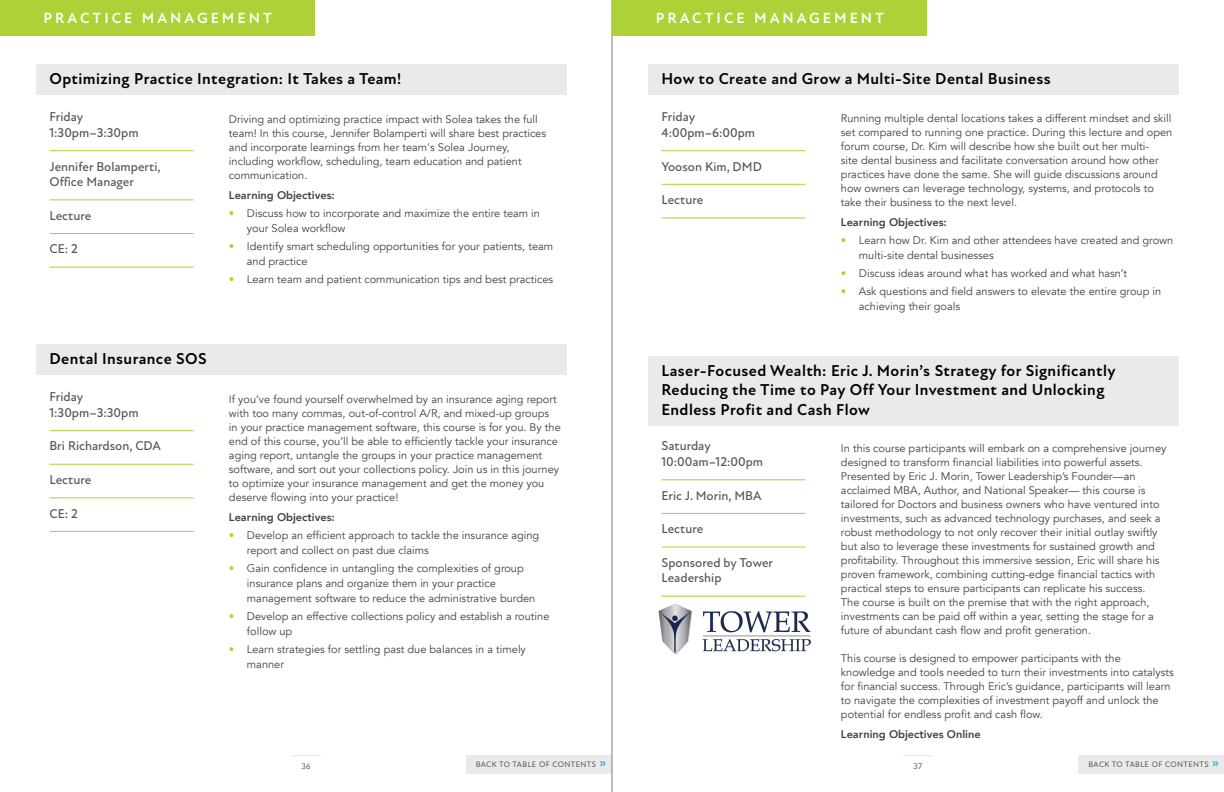
<style>
.page{position:relative;width:1224px;height:792px;background:#fff}
.page>*{position:absolute;margin:0;border:0;box-sizing:border-box;transform-origin:0 0}
.t1{font:700 16px/19.2px "New Atten";letter-spacing:.025em;color:#000}
.t2{font:700 15px "New Atten";letter-spacing:.2em;color:#fff}
.t3{font:500 13px/15.6px "New Atten";color:#565659}
.t4{font:11px/14px "Avenir";color:#414042}
.t5{font:800 11px "Avenir";color:#414042}
.t6{font:8px "New Atten";letter-spacing:.05em;color:#414042}
.t7{font:8px "Avenir";color:#414042}
.s1{color:#add136}
.s2{font-size:14px;color:#009ddc}
</style>
<div class="page">
<hr style="left:291px;top:755px;width:30px;height:1px;background:#ebeaea">
<div style="left:1079px;top:755px;width:145px;height:19px;background:#ebeaea"></div>
<div style="left:466px;top:755px;width:145px;height:19px;background:#ebeaea"></div>
<hr style="left:903px;top:755px;width:30px;height:1px;background:#ebeaea">
<hr style="left:612px;top:0;width:1px;height:792px;background:#7b7c7f">
<div style="left:0;top:0;width:315px;height:36px;background:#add136"></div>
<div style="left:36px;top:65px;width:531px;height:30px;background:#ebeaea"></div>
<hr style="left:50px;top:150px;width:144px;height:1px;background:#add136">
<hr style="left:50px;top:200px;width:144px;height:1px;background:#add136">
<hr style="left:50px;top:233px;width:144px;height:1px;background:#add136">
<hr style="left:50px;top:267px;width:144px;height:1px;background:#add136">
<div style="left:36px;top:345px;width:531px;height:30px;background:#ebeaea"></div>
<hr style="left:50px;top:430px;width:144px;height:1px;background:#add136">
<hr style="left:50px;top:464px;width:144px;height:1px;background:#add136">
<hr style="left:50px;top:498px;width:144px;height:1px;background:#add136">
<hr style="left:50px;top:531px;width:144px;height:1px;background:#add136">
<div style="left:612px;top:0;width:315px;height:36px;background:#add136"></div>
<hr style="left:662px;top:150px;width:144px;height:1px;background:#add136">
<hr style="left:662px;top:184px;width:144px;height:1px;background:#add136">
<hr style="left:662px;top:218px;width:144px;height:1px;background:#add136">
<div style="left:648px;top:65px;width:531px;height:30px;background:#ebeaea"></div>
<hr style="left:662px;top:480px;width:144px;height:1px;background:#add136">
<hr style="left:662px;top:513px;width:144px;height:1px;background:#add136">
<hr style="left:662px;top:547px;width:144px;height:1px;background:#add136">
<div style="left:648px;top:357px;width:531px;height:69px;background:#ebeaea"></div>
<img style="left:658px;top:595px;width:153px;height:60px">
<h2 class="t2" style="left:44px;top:9px;width:230px">PRACTICE MANAGEMENT</h2>
<h1 class="t1" style="left:50px;top:69px;width:353px">Optimizing Practice Integration: It Takes a Team!</h1>
<p class="t3" style="left:50px;top:109px;width:91px">Friday<br>1:30pm–3:30pm</p>
<p class="t3" style="left:50px;top:159px;width:113px">Jennifer Bolamperti,<br>Office Manager</p>
<p class="t3" style="left:50px;top:208px;width:43px">Lecture</p>
<p class="t3" style="left:50px;top:241px;width:30px">CE: 2</p>
<p class="t4" style="left:229px;top:112px;width:319px">Driving and optimizing practice impact with Solea takes the full team! In this course, Jennifer Bolamperti will share best practices and incorporate learnings from her team's Solea Journey, including workflow, scheduling, team education and patient communication.</p>
<p class="t5" style="left:229px;top:185px;width:107px">Learning Objectives:</p>
<p class="t4" style="left:247px;top:206px;width:295px;line-height:15px;text-indent:-18px"><span class="s1">•</span> Discuss how to incorporate and maximize the entire team in your Solea workflow</p>
<p class="t4" style="left:247px;top:239px;width:308px;line-height:15px;text-indent:-18px"><span class="s1">•</span> Identify smart scheduling opportunities for your patients, team and practice</p>
<p class="t4" style="left:229px;top:272px;width:326px"><span class="s1">•</span> Learn team and patient communication tips and best practices</p>
<h1 class="t1" style="left:50px;top:349px;width:159px">Dental Insurance SOS</h1>
<p class="t3" style="left:50px;top:389px;width:91px">Friday<br>1:30pm–3:30pm</p>
<p class="t3" style="left:50px;top:439px;width:113px">Bri Richardson, CDA</p>
<p class="t3" style="left:50px;top:472px;width:43px">Lecture</p>
<p class="t3" style="left:50px;top:506px;width:30px">CE: 2</p>
<p class="t4" style="left:229px;top:392px;width:333px">If you’ve found yourself overwhelmed by an insurance aging report with too many commas, out-of-control A/R, and mixed-up groups<br>in your practice management software, this course is for you. By the end of this course, you’ll be able to efficiently tackle your insurance aging report, untangle the groups in your practice management software, and sort out your collections policy. Join us in this journey to optimize your insurance management and get the money you deserve flowing into your practice!</p>
<p class="t5" style="left:229px;top:507px;width:107px">Learning Objectives:</p>
<p class="t4" style="left:247px;top:528px;width:294px;line-height:15px;text-indent:-18px"><span class="s1">•</span> Develop an efficient approach to tackle the insurance aging report and collect on past due claims</p>
<p class="t4" style="left:247px;top:561px;width:290px;line-height:15px;text-indent:-18px"><span class="s1">•</span> Gain confidence in untangling the complexities of group insurance plans and organize them in your practice management software to reduce the administrative burden</p>
<p class="t4" style="left:247px;top:609px;width:304px;line-height:15px;text-indent:-18px"><span class="s1">•</span> Develop an effective collections policy and establish a routine follow up</p>
<p class="t4" style="left:247px;top:642px;width:281px;line-height:15px;text-indent:-18px"><span class="s1">•</span> Learn strategies for settling past due balances in a timely manner</p>
<h2 class="t2" style="left:656px;top:9px;width:230px">PRACTICE MANAGEMENT</h2>
<h1 class="t1" style="left:662px;top:69px;width:391px">How to Create and Grow a Multi-Site Dental Business</h1>
<p class="t4" style="left:841px;top:111px;width:333px">Running multiple dental locations takes a different mindset and skill set compared to running one practice. During this lecture and open forum course, Dr. Kim will describe how she built out her multi-<br>site dental business and facilitate conversation around how other practices have done the same. She will guide discussions around how owners can leverage technology, systems, and protocols to take their business to the next level.</p>
<p class="t5" style="left:841px;top:212px;width:107px">Learning Objectives:</p>
<p class="t4" style="left:859px;top:233px;width:316px;line-height:15px;text-indent:-18px"><span class="s1">•</span> Learn how Dr. Kim and other attendees have created and grown multi-site dental businesses</p>
<p class="t4" style="left:841px;top:266px;width:288px"><span class="s1">•</span> Discuss ideas around what has worked and what hasn’t</p>
<p class="t4" style="left:859px;top:284px;width:304px;line-height:15px;text-indent:-18px"><span class="s1">•</span> Ask questions and field answers to elevate the entire group in achieving their goals</p>
<p class="t3" style="left:662px;top:109px;width:95px">Friday<br>4:00pm–6:00pm</p>
<p class="t3" style="left:662px;top:159px;width:102px">Yooson Kim, DMD</p>
<p class="t3" style="left:662px;top:192px;width:43px">Lecture</p>
<h1 class="t1" style="left:662px;top:362px;width:456px">Laser-Focused Wealth: Eric J. Morin’s Strategy for Significantly<br>Reducing the Time to Pay Off Your Investment and Unlocking<br>Endless Profit and Cash Flow</h1>
<p class="t4" style="left:841px;top:441px;width:327px">In this course participants will embark on a comprehensive journey designed to transform financial liabilities into powerful assets.<br>Presented by Eric J. Morin, Tower Leadership’s Founder—an acclaimed MBA, Author, and National Speaker— this course is tailored for Doctors and business owners who have ventured into investments, such as advanced technology purchases, and seek a robust methodology to not only recover their initial outlay swiftly but also to leverage these investments for sustained growth and profitability. Throughout this immersive session, Eric will share his proven framework, combining cutting-edge financial tactics with practical steps to ensure participants can replicate his success.<br>The course is built on the premise that with the right approach, investments can be paid off within a year, setting the stage for a future of abundant cash flow and profit generation.</p>
<p class="t4" style="left:841px;top:651px;width:335px">This course is designed to empower participants with the knowledge and tools needed to turn their investments into catalysts for financial success. Through Eric’s guidance, participants will learn to navigate the complexities of investment payoff and unlock the potential for endless profit and cash flow.</p>
<p class="t5" style="left:841px;top:724px;width:141px">Learning Objectives Online</p>
<p class="t3" style="left:662px;top:438px;width:103px">Saturday<br>10:00am–12:00pm</p>
<p class="t3" style="left:662px;top:488px;width:101px">Eric J. Morin, MBA</p>
<p class="t3" style="left:662px;top:521px;width:43px">Lecture</p>
<p class="t3" style="left:662px;top:555px;width:113px">Sponsored by Tower<br>Leadership</p>
<p class="t7" style="left:302px;top:761px;width:10px">36</p>
<p class="t6" style="left:476px;top:760px;width:132px">BACK TO TABLE OF CONTENTS <span class="s2">»</span></p>
<p class="t7" style="left:914px;top:761px;width:10px">37</p>
<p class="t6" style="left:1088px;top:760px;width:132px">BACK TO TABLE OF CONTENTS <span class="s2">»</span></p>
</div>
